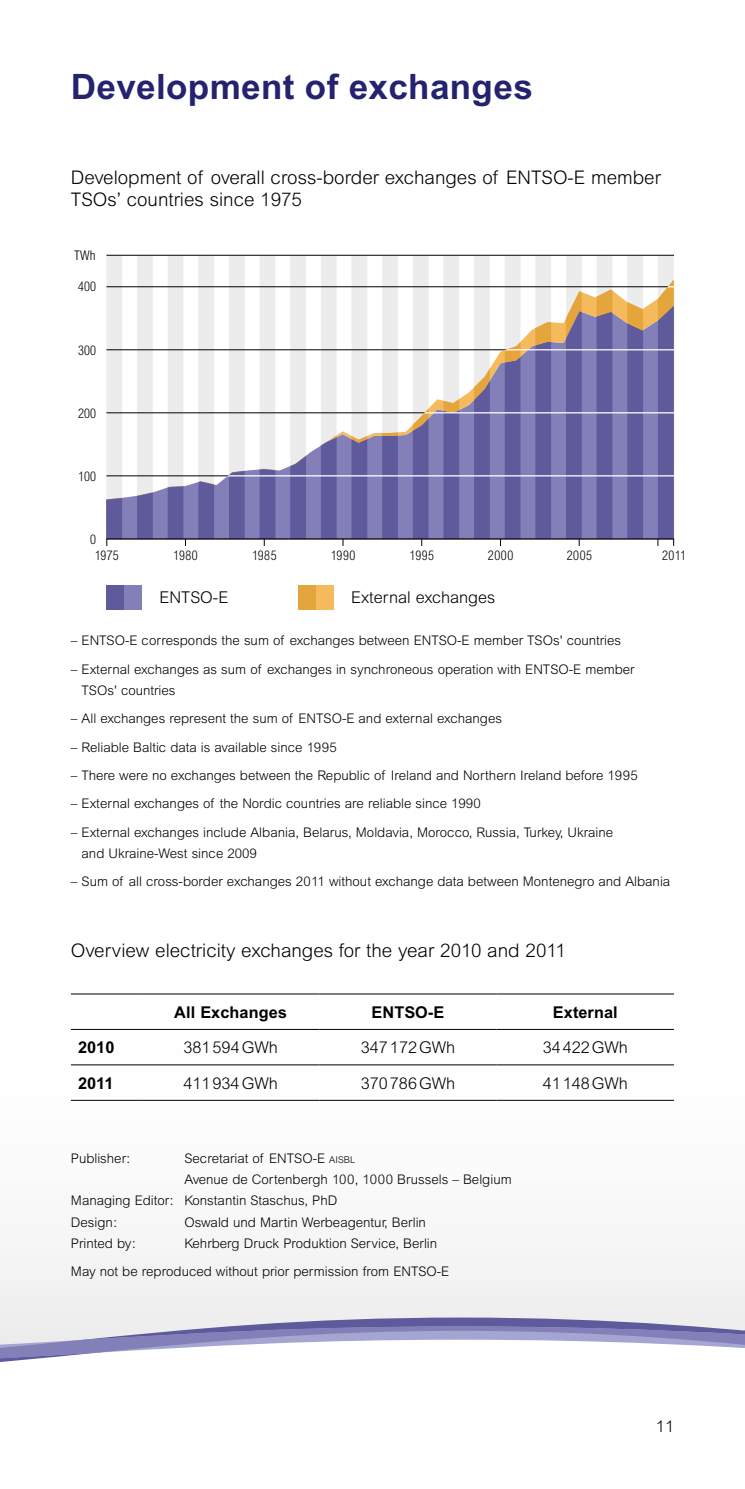
<style>
.page{position:relative;width:745px;height:1489px;background:#fff}
.page>*{position:absolute;margin:0;border:0;box-sizing:border-box;transform-origin:0 0}
.t1{font:700 35px "Arial MT Std";letter-spacing:.01em;color:#23236f}
.t2{font:300 18.75px/21.2px "Arial MT Std";color:#000}
.t3{font:300 16.25px "Arial MT Std";color:#000}
.t4{font:700 16.25px "Arial MT Std";letter-spacing:.005em;color:#000}
.t5{font:300 13.25px/21.2px "Arial MT Std";color:#000}
.t6{font:300 condensed 13.25px "Arial MT Std";letter-spacing:.02em;color:#000}
.s1{font-size:9.5px}
</style>
<div class="page">
<img style="left:0;top:993px;width:744px;height:324px">
<svg style="left:0;top:1317px;width:745px;height:45px"></svg>
<svg style="left:106px;top:256px;width:567px;height:23px;fill:#ededee"></svg>
<hr style="left:106px;top:255px;width:567px;height:1px;background:#000">
<svg style="left:106px;top:499px;width:567px;height:39px;background:#6f6ba9"></svg>
<svg style="left:106px;top:280px;width:567px;height:219px"></svg>
<hr style="left:106px;top:475px;width:567px;height:1px;background:#fff">
<hr style="left:106px;top:412px;width:567px;height:1px;background:#fff">
<hr style="left:106px;top:349px;width:567px;height:1px;background:#fff">
<hr style="left:106px;top:286px;width:567px;height:1px;background:#fff">
<hr style="left:106px;top:538px;width:567px;height:1px;background:#000">
<div style="left:106px;top:585px;width:36px;height:24px;background:#827fb9"></div>
<div style="left:106px;top:585px;width:18px;height:24px;background:#5e5a9c"></div>
<div style="left:298px;top:585px;width:35px;height:24px;background:#f5ba5b"></div>
<div style="left:298px;top:585px;width:17px;height:24px;background:#e4a53d"></div>
<hr style="left:71px;top:1028px;width:71px;height:1px;background:#000">
<hr style="left:142px;top:1028px;width:177px;height:1px;background:#000">
<hr style="left:496px;top:1028px;width:177px;height:1px;background:#000">
<hr style="left:71px;top:1064px;width:71px;height:1px;background:#000">
<hr style="left:142px;top:1064px;width:177px;height:1px;background:#000">
<hr style="left:496px;top:1064px;width:177px;height:1px;background:#000">
<hr style="left:71px;top:1099px;width:71px;height:1px;background:#000">
<hr style="left:142px;top:1099px;width:177px;height:1px;background:#000">
<hr style="left:496px;top:1099px;width:177px;height:1px;background:#000">
<hr style="left:319px;top:1028px;width:177px;height:1px;background:#000">
<hr style="left:319px;top:1064px;width:177px;height:1px;background:#000">
<hr style="left:319px;top:1099px;width:177px;height:1px;background:#000">
<hr style="left:71px;top:993px;width:71px;height:1px;background:#000">
<hr style="left:142px;top:993px;width:177px;height:1px;background:#000">
<hr style="left:319px;top:993px;width:177px;height:1px;background:#000">
<hr style="left:496px;top:993px;width:177px;height:1px;background:#000">
<h1 class="t1" style="left:71px;top:66px;width:463px">Development of exchanges</h1>
<h2 class="t2" style="left:71px;top:167px;width:591px">Development of overall cross-border exchanges of ENTSO-E member<br>TSOs’ countries since 1975</h2>
<p class="t6" style="left:74px;top:248px;width:23px">TWh</p>
<p class="t6" style="left:78px;top:279px;width:19px">400</p>
<p class="t6" style="left:78px;top:342px;width:19px">300</p>
<p class="t6" style="left:78px;top:406px;width:19px">200</p>
<p class="t6" style="left:78px;top:469px;width:19px">100</p>
<p class="t6" style="left:90px;top:532px;width:7px">0</p>
<p class="t6" style="left:95px;top:548px;width:26px">1975</p>
<p class="t6" style="left:173px;top:548px;width:26px">1980</p>
<p class="t6" style="left:252px;top:548px;width:26px">1985</p>
<p class="t6" style="left:330px;top:548px;width:26px">1990</p>
<p class="t6" style="left:409px;top:548px;width:26px">1995</p>
<p class="t6" style="left:487px;top:548px;width:27px">2000</p>
<p class="t6" style="left:566px;top:548px;width:27px">2005</p>
<p class="t6" style="left:661px;top:548px;width:25px">2011</p>
<p class="t3" style="left:159px;top:587px;width:70px">ENTSO-E</p>
<p class="t3" style="left:351px;top:587px;width:145px">External exchanges</p>
<p class="t5" style="left:71px;top:630px;width:551px">– ENTSO-E corresponds the sum of exchanges between ENTSO-E member TSOs' countries</p>
<p class="t5" style="left:81px;top:658px;width:554px;text-indent:-11px">– External exchanges as sum of exchanges in synchroneous operation with ENTSO-E member<br>TSOs' countries</p>
<p class="t5" style="left:71px;top:708px;width:432px">– All exchanges represent the sum of ENTSO-E and external exchanges</p>
<p class="t5" style="left:71px;top:736px;width:267px">– Reliable Baltic data is available since 1995</p>
<p class="t5" style="left:71px;top:764px;width:568px">– There were no exchanges between the Republic of Ireland and Northern Ireland before 1995</p>
<p class="t5" style="left:71px;top:793px;width:411px">– External exchanges of the Nordic countries are reliable since 1990</p>
<p class="t5" style="left:81px;top:821px;width:533px;text-indent:-11px">– External exchanges include Albania, Belarus, Moldavia, Morocco, Russia, Turkey, Ukraine and Ukraine-West since 2009</p>
<p class="t5" style="left:71px;top:871px;width:600px">– Sum of all cross-border exchanges 2011 without exchange data between Montenegro and Albania</p>
<h2 class="t2" style="left:71px;top:939px;width:496px">Overview electricity exchanges for the year 2010 and 2011</h2>
<p class="t4" style="left:174px;top:1002px;width:114px">All Exchanges</p>
<p class="t4" style="left:371px;top:1002px;width:74px">ENTSO-E</p>
<p class="t4" style="left:552px;top:1002px;width:66px">External</p>
<p class="t4" style="left:78px;top:1037px;width:38px">2010</p>
<p class="t3" style="left:183px;top:1038px;width:96px">381594GWh</p>
<p class="t3" style="left:360px;top:1038px;width:96px">347172GWh</p>
<p class="t3" style="left:542px;top:1038px;width:87px">34422GWh</p>
<p class="t4" style="left:78px;top:1073px;width:37px">2011</p>
<p class="t3" style="left:183px;top:1073px;width:96px">411934GWh</p>
<p class="t3" style="left:360px;top:1073px;width:96px">370786GWh</p>
<p class="t3" style="left:542px;top:1073px;width:87px">41148GWh</p>
<p class="t5" style="left:71px;top:1147px;width:61px">Publisher:</p>
<p class="t5" style="left:184px;top:1147px;width:172px">Secretariat of ENTSO-E <span class="s1">AISBL</span></p>
<p class="t5" style="left:184px;top:1168px;width:328px">Avenue de Cortenbergh 100, 1000 Brussels – Belgium</p>
<p class="t5" style="left:71px;top:1189px;width:268px">Managing Editor: Konstantin Staschus, PhD</p>
<p class="t5" style="left:71px;top:1211px;width:48px">Design:</p>
<p class="t5" style="left:184px;top:1211px;width:243px">Oswald und Martin Werbeagentur, Berlin</p>
<p class="t5" style="left:71px;top:1232px;width:66px">Printed by:</p>
<p class="t5" style="left:71px;top:1228px;width:379px;line-height:28.2px;text-indent:113px">Kehrberg Druck Produktion Service, Berlin<br>May not be reproduced without prior permission from ENTSO-E</p>
<p class="t3" style="left:655px;top:1417px;width:20px">11</p>
</div>
